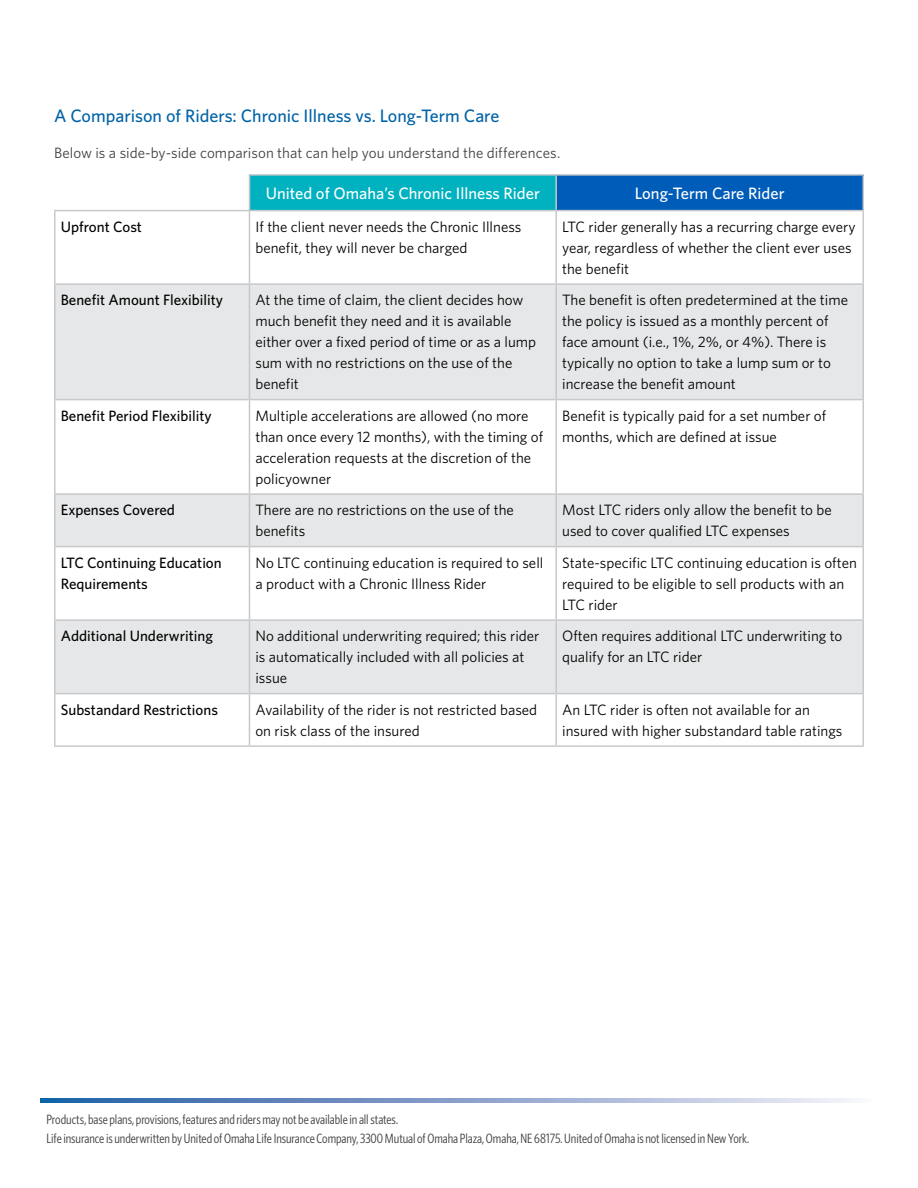
<style>
.page{position:relative;width:918px;height:1188px;background:#fff}
.page>*{position:absolute;margin:0;border:0;box-sizing:border-box;transform-origin:0 0}
.t1{font:500 18px "Whitney";color:#0063a7}
.t2{font:500 16.5px "Whitney";color:#fff}
.t3{font:15px/21px "Whitney";color:#000}
.t4{font:500 15px/21px "Whitney";color:#000}
.t5{font:15px "Whitney";letter-spacing:.005em;color:#414042}
.t6{font:13.5px/18.5px "Whitney Condensed";letter-spacing:-.005em;color:#414042}
</style>
<div class="page">
<div style="left:249px;top:175px;width:307px;height:36px;background:#00b2bf"></div>
<div style="left:556px;top:175px;width:307px;height:36px;background:#005cb9"></div>
<svg style="left:56px;top:285px;width:806px;height:408px;fill:#e6e7e8"></svg>
<hr style="left:249px;top:174px;width:307px;height:2px;background:#c7c8ca">
<hr style="left:249px;top:176px;width:1px;height:34px;background:#c7c8ca">
<hr style="left:556px;top:174px;width:308px;height:2px;background:#c7c8ca">
<hr style="left:555px;top:176px;width:2px;height:34px;background:#c7c8ca">
<hr style="left:862px;top:176px;width:2px;height:34px;background:#c7c8ca">
<hr style="left:54px;top:210px;width:195px;height:1px;background:#c7c8ca">
<hr style="left:54px;top:211px;width:2px;height:72px;background:#c7c8ca">
<hr style="left:249px;top:210px;width:307px;height:1px;background:#c7c8ca">
<hr style="left:249px;top:211px;width:1px;height:72px;background:#c7c8ca">
<hr style="left:556px;top:210px;width:308px;height:1px;background:#c7c8ca">
<hr style="left:555px;top:211px;width:2px;height:72px;background:#c7c8ca">
<hr style="left:862px;top:211px;width:2px;height:72px;background:#c7c8ca">
<hr style="left:54px;top:283px;width:195px;height:2px;background:#c7c8ca">
<hr style="left:54px;top:285px;width:2px;height:114px;background:#c7c8ca">
<hr style="left:249px;top:283px;width:307px;height:2px;background:#c7c8ca">
<hr style="left:249px;top:285px;width:1px;height:114px;background:#c7c8ca">
<hr style="left:556px;top:283px;width:308px;height:2px;background:#c7c8ca">
<hr style="left:555px;top:285px;width:2px;height:114px;background:#c7c8ca">
<hr style="left:862px;top:285px;width:2px;height:114px;background:#c7c8ca">
<hr style="left:54px;top:399px;width:195px;height:1px;background:#c7c8ca">
<hr style="left:54px;top:400px;width:2px;height:93px;background:#c7c8ca">
<hr style="left:249px;top:399px;width:307px;height:1px;background:#c7c8ca">
<hr style="left:249px;top:400px;width:1px;height:93px;background:#c7c8ca">
<hr style="left:556px;top:399px;width:308px;height:1px;background:#c7c8ca">
<hr style="left:555px;top:400px;width:2px;height:93px;background:#c7c8ca">
<hr style="left:862px;top:400px;width:2px;height:93px;background:#c7c8ca">
<hr style="left:54px;top:493px;width:195px;height:2px;background:#c7c8ca">
<hr style="left:54px;top:495px;width:2px;height:51px;background:#c7c8ca">
<hr style="left:249px;top:493px;width:307px;height:2px;background:#c7c8ca">
<hr style="left:249px;top:495px;width:1px;height:51px;background:#c7c8ca">
<hr style="left:556px;top:493px;width:308px;height:2px;background:#c7c8ca">
<hr style="left:555px;top:495px;width:2px;height:51px;background:#c7c8ca">
<hr style="left:862px;top:495px;width:2px;height:51px;background:#c7c8ca">
<hr style="left:54px;top:546px;width:195px;height:1px;background:#c7c8ca">
<hr style="left:54px;top:547px;width:2px;height:72px;background:#c7c8ca">
<hr style="left:249px;top:546px;width:307px;height:1px;background:#c7c8ca">
<hr style="left:249px;top:547px;width:1px;height:72px;background:#c7c8ca">
<hr style="left:556px;top:546px;width:308px;height:1px;background:#c7c8ca">
<hr style="left:555px;top:547px;width:2px;height:72px;background:#c7c8ca">
<hr style="left:862px;top:547px;width:2px;height:72px;background:#c7c8ca">
<hr style="left:54px;top:619px;width:195px;height:2px;background:#c7c8ca">
<hr style="left:54px;top:621px;width:2px;height:72px;background:#c7c8ca">
<hr style="left:249px;top:619px;width:307px;height:2px;background:#c7c8ca">
<hr style="left:249px;top:621px;width:1px;height:72px;background:#c7c8ca">
<hr style="left:556px;top:619px;width:308px;height:2px;background:#c7c8ca">
<hr style="left:555px;top:621px;width:2px;height:72px;background:#c7c8ca">
<hr style="left:862px;top:621px;width:2px;height:72px;background:#c7c8ca">
<hr style="left:54px;top:693px;width:195px;height:1px;background:#c7c8ca">
<hr style="left:54px;top:694px;width:2px;height:51px;background:#c7c8ca">
<hr style="left:249px;top:693px;width:307px;height:1px;background:#c7c8ca">
<hr style="left:249px;top:694px;width:1px;height:51px;background:#c7c8ca">
<hr style="left:556px;top:693px;width:308px;height:1px;background:#c7c8ca">
<hr style="left:555px;top:694px;width:2px;height:51px;background:#c7c8ca">
<hr style="left:862px;top:694px;width:2px;height:51px;background:#c7c8ca">
<hr style="left:54px;top:745px;width:195px;height:2px;background:#c7c8ca">
<hr style="left:249px;top:745px;width:307px;height:2px;background:#c7c8ca">
<hr style="left:556px;top:745px;width:308px;height:2px;background:#c7c8ca">
<svg style="left:41px;top:1099px;width:811px;height:4px;background:#87a1cc"></svg>
<p class="t1" style="left:54px;top:104px;width:447px">A Comparison of Riders: Chronic Illness vs. Long-Term Care</p>
<p class="t5" style="left:54px;top:143px;width:508px">Below is a side-by-side comparison that can help you understand the differences.</p>
<p class="t2" style="left:266px;top:183px;width:276px">United of Omaha’s Chronic Illness Rider</p>
<p class="t2" style="left:635px;top:183px;width:151px">Long-Term Care Rider</p>
<p class="t4" style="left:61px;top:216px;width:83px">Upfront Cost</p>
<p class="t3" style="left:255px;top:216px;width:267px">If the client never needs the Chronic Illness benefit, they will never be charged</p>
<p class="t3" style="left:562px;top:216px;width:295px">LTC rider generally has a recurring charge every year, regardless of whether the client ever uses the benefit</p>
<p class="t4" style="left:61px;top:289px;width:164px">Benefit Amount Flexibility</p>
<p class="t3" style="left:255px;top:289px;width:282px">At the time of claim, the client decides how much benefit they need and it is available either over a fixed period of time or as a lump sum with no restrictions on the use of the benefit</p>
<p class="t3" style="left:562px;top:289px;width:287px">The benefit is often predetermined at the time the policy is issued as a monthly percent of face amount (i.e., 1%, 2%, or 4%). There is typically no option to take a lump sum or to increase the benefit amount</p>
<p class="t4" style="left:61px;top:405px;width:152px">Benefit Period Flexibility</p>
<p class="t3" style="left:255px;top:405px;width:289px">Multiple accelerations are allowed (no more than once every 12 months), with the timing of acceleration requests at the discretion of the policyowner</p>
<p class="t3" style="left:562px;top:405px;width:265px">Benefit is typically paid for a set number of months, which are defined at issue</p>
<p class="t4" style="left:61px;top:499px;width:116px">Expenses Covered</p>
<p class="t3" style="left:255px;top:499px;width:260px">There are no restrictions on the use of the benefits</p>
<p class="t3" style="left:562px;top:499px;width:271px">Most LTC riders only allow the benefit to be used to cover qualified LTC expenses</p>
<p class="t4" style="left:61px;top:552px;width:163px">LTC Continuing Education<br>Requirements</p>
<p class="t3" style="left:255px;top:552px;width:289px">No LTC continuing education is required to sell a product with a Chronic Illness Rider</p>
<p class="t3" style="left:562px;top:552px;width:296px">State-specific LTC continuing education is often required to be eligible to sell products with an<br>LTC rider</p>
<p class="t4" style="left:61px;top:625px;width:154px">Additional Underwriting</p>
<p class="t3" style="left:255px;top:625px;width:285px">No additional underwriting required; this rider is automatically included with all policies at issue</p>
<p class="t3" style="left:562px;top:625px;width:282px">Often requires additional LTC underwriting to qualify for an LTC rider</p>
<p class="t4" style="left:61px;top:699px;width:159px">Substandard Restrictions</p>
<p class="t3" style="left:255px;top:699px;width:283px">Availability of the rider is not restricted based on risk class of the insured</p>
<p class="t3" style="left:562px;top:699px;width:282px">An LTC rider is often not available for an insured with higher substandard table ratings</p>
<p class="t6" style="left:46px;top:1110px;width:704px">Products, base plans, provisions, features and riders may not be available in all states.<br>Life insurance is underwritten by United of Omaha Life Insurance Company, 3300 Mutual of Omaha Plaza, Omaha, NE 68175. United of Omaha is not licensed in New York.</p>
</div>
